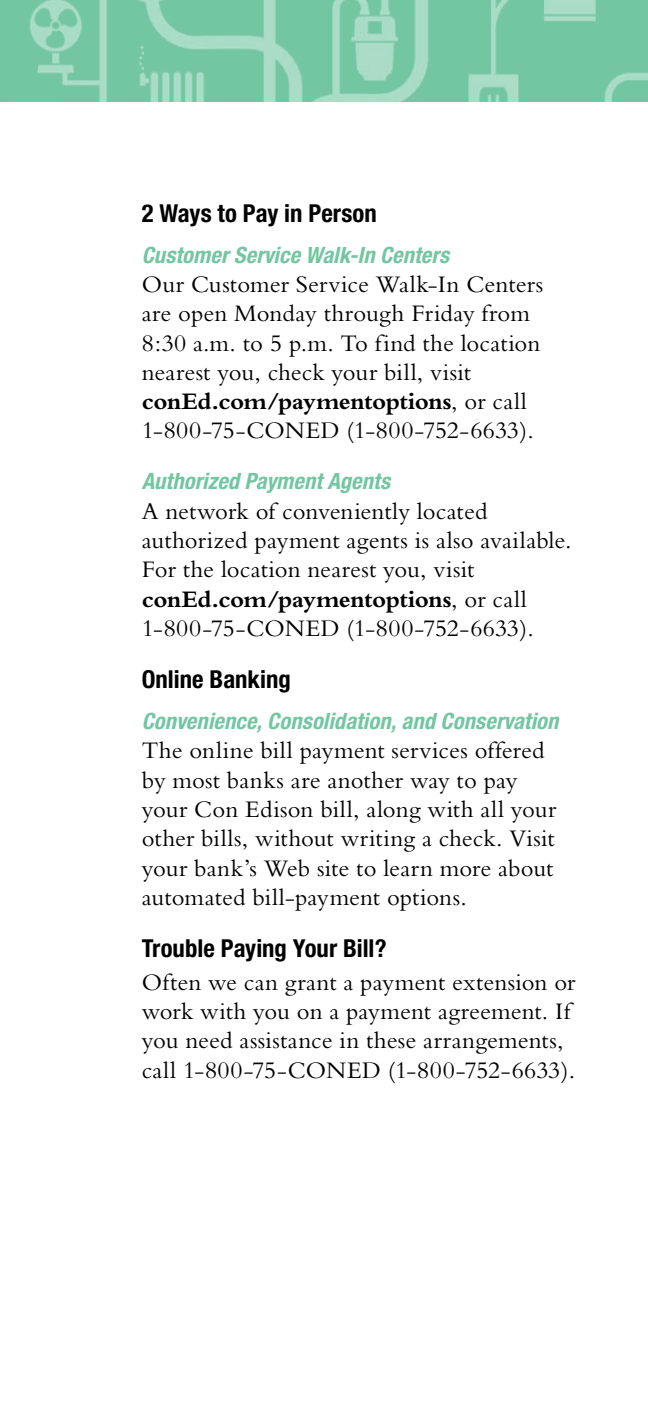
<style>
.page{position:relative;width:648px;height:1418px;background:#fff}
.page>*{position:absolute;margin:0;border:0;box-sizing:border-box;transform-origin:0 0}
.t1{font:24.75px/29.2px "Bembo";letter-spacing:.005em;color:#000}
.t2{font:700 condensed 24.75px "Helvetica Neue";color:#000}
.t3{font:italic 700 condensed 22.5px "Helvetica Neue";letter-spacing:.005em;color:#73c6a1}
.s1{font-weight:700}
</style>
<div class="page">
<img style="left:0;top:0;width:648px;height:101px">
<p class="t2" style="left:142px;top:198px;width:237px">2 Ways to Pay in Person</p>
<p class="t3" style="left:142px;top:241px;width:309px">Customer Service Walk-In Centers</p>
<p class="t1" style="left:142px;top:269px;width:403px">Our Customer Service Walk-In Centers are open Monday through Friday from 8:30 a.m. to 5 p.m. To find the location nearest you, check your bill, visit <span class="s1">conEd.com/paymentoptions</span>, or call 1-800-75-CONED (1-800-752-6633).</p>
<p class="t3" style="left:142px;top:468px;width:250px">Authorized Payment Agents</p>
<p class="t1" style="left:142px;top:496px;width:431px">A network of conveniently located authorized payment agents is also available.<br>For the location nearest you, visit <span class="s1">conEd.com/paymentoptions</span>, or call 1-800-75-CONED (1-800-752-6633).</p>
<p class="t2" style="left:142px;top:664px;width:151px">Online Banking</p>
<p class="t3" style="left:142px;top:707px;width:418px">Convenience, Consolidation, and Conservation</p>
<p class="t1" style="left:142px;top:735px;width:416px">The online bill payment services offered by most banks are another way to pay your Con Edison bill, along with all your other bills, without writing a check. Visit your bank’s Web site to learn more about automated bill-payment options.</p>
<p class="t2" style="left:142px;top:933px;width:246px">Trouble Paying Your Bill?</p>
<p class="t1" style="left:142px;top:967px;width:435px">Often we can grant a payment extension or work with you on a payment agreement. If you need assistance in these arrangements, call 1-800-75-CONED (1-800-752-6633).</p>
</div>
